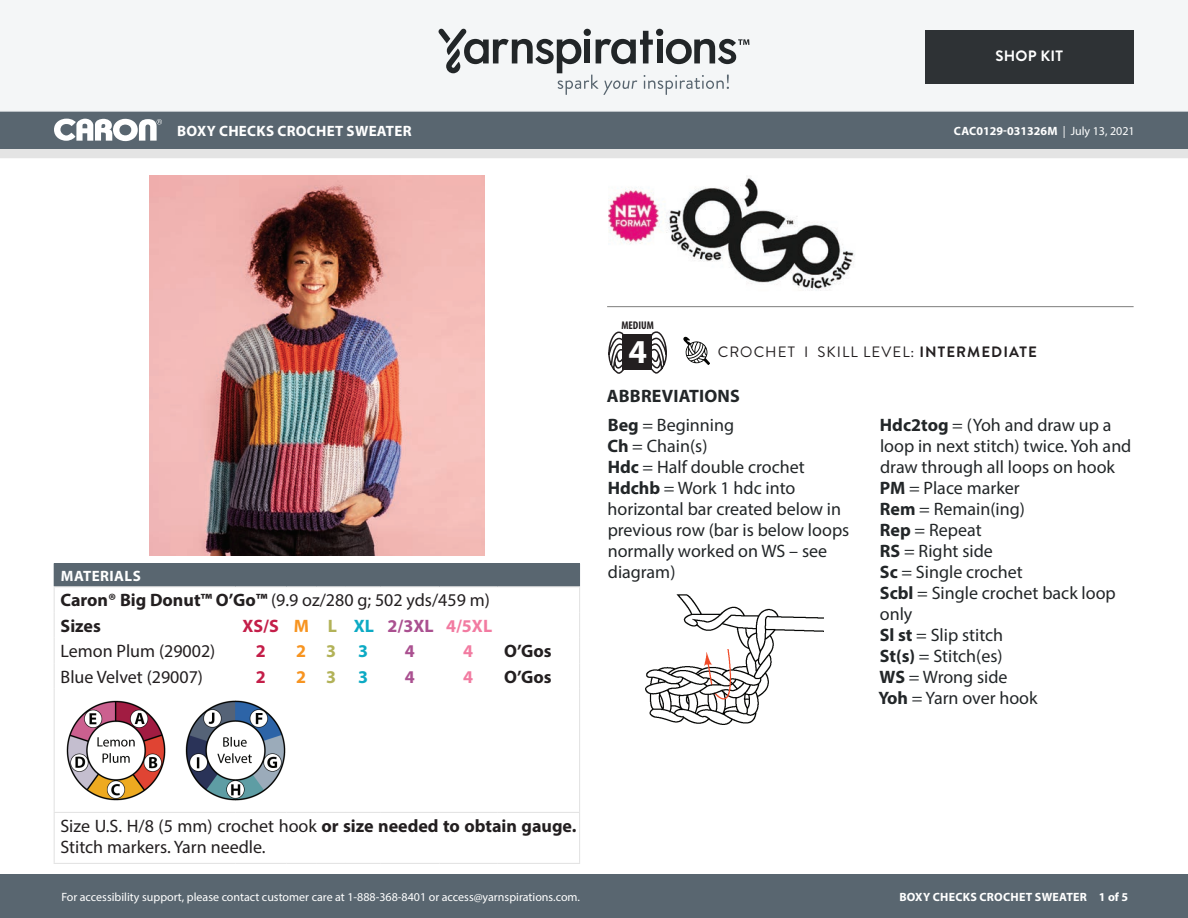
<style>
.page{position:relative;width:1188px;height:918px;background:#fff}
.page>*{position:absolute;margin:0;border:0;box-sizing:border-box;transform-origin:0 0}
.t1{font:700 33.6px "Myriad Pro";color:#fff}
.Abbreviations_-_With{font:18px/21px "Myriad Pro";color:#222628}
.Materials_-_Needle{font:18px/21px "Myriad Pro";color:#231f20}
.Materials_-_Brand{font:18px "Myriad Pro";color:#231f20}
.Material_-__Colors_i{font:18px "Myriad Pro";color:#231f20}
.Material_-__Colors_i-2{font:700 18px "Myriad Pro";color:#231f20}
.t2{font:700 18px "Myriad Pro";letter-spacing:.01em;color:#222628}
.Materials_-_Color_an{font:700 18px "Myriad Pro";color:#aa5090}
.Materials_-_Color_an-2{font:700 18px "Myriad Pro";color:#f27ba1}
.Materials_-_Color_an-3{font:700 18px "Myriad Pro";color:#c41e49}
.Materials_-_Color_an-4{font:700 18px "Myriad Pro";color:#0caac4}
.Materials_-_Color_an-5{font:700 18px "Myriad Pro";color:#f79420}
.Materials_-_Color_an-6{font:700 18px "Myriad Pro";color:#b2b258}
.Materials_-__Header{font:700 15px "Myriad Pro";letter-spacing:.02em;color:#fff}
.Type_of_pattern___Sk{font:15px "Brandon Grotesque";letter-spacing:.07em;color:#231f20}
.t3{font:700 15px "Brandon Grotesque";letter-spacing:.02em;color:#fff}
.t4{font:12px "Myriad Pro";color:#fff}
.t5{font:700 12px "Myriad Pro";letter-spacing:.02em;color:#fff}
.t6{font:700 12px "Myriad Pro";color:#fff}
.t7{font:700 condensed 11.25px "Myriad Pro";color:#231f20}
.s1{font-weight:400}
.s2{font-weight:700}
</style>
<div class="page">
<div style="left:0;top:875px;width:1188px;height:43px;background:#596670"></div>
<div style="left:0;top:149px;width:1188px;height:9px;background:#e4e4e4"></div>
<div style="left:0;top:111px;width:1188px;height:38px;background:#596670"></div>
<div style="left:0;top:0;width:1188px;height:112px;background:#f4f6f7"></div>
<svg style="left:438px;top:29px;width:311px;height:66px"></svg>
<div style="left:925px;top:30px;width:209px;height:54px;background:#2e3235"></div>
<svg style="left:683px;top:336px;width:27px;height:29px"></svg>
<svg style="left:608px;top:331px;width:16px;height:43px"></svg>
<svg style="left:651px;top:331px;width:16px;height:43px"></svg>
<div style="left:622px;top:334px;width:30px;height:36px;background:#231f20"></div>
<svg style="left:54px;top:119px;width:108px;height:22px"></svg>
<hr style="left:607px;top:306px;width:527px;height:1px;background:#7e7e7d">
<img style="left:149px;top:176px;width:336px;height:380px">
<div style="left:54px;top:564px;width:526px;height:23px;background:#596670"></div>
<hr style="left:54px;top:563px;width:182px;height:1px;background:#596670">
<hr style="left:236px;top:563px;width:50px;height:1px;background:#596670">
<hr style="left:286px;top:563px;width:31px;height:1px;background:#596670">
<svg style="left:317px;top:563px;width:29px;height:1px"></svg>
<hr style="left:346px;top:563px;width:35px;height:1px;background:#596670">
<hr style="left:381px;top:563px;width:58px;height:1px;background:#596670">
<hr style="left:439px;top:563px;width:59px;height:1px;background:#596670">
<hr style="left:498px;top:563px;width:82px;height:1px;background:#596670">
<hr style="left:54px;top:586px;width:182px;height:1px;background:#e4e4e4">
<hr style="left:236px;top:586px;width:50px;height:1px;background:#e4e4e4">
<hr style="left:286px;top:586px;width:31px;height:1px;background:#e4e4e4">
<svg style="left:317px;top:586px;width:29px;height:1px"></svg>
<hr style="left:346px;top:586px;width:35px;height:1px;background:#e4e4e4">
<hr style="left:381px;top:586px;width:58px;height:1px;background:#e4e4e4">
<hr style="left:439px;top:586px;width:59px;height:1px;background:#e4e4e4">
<hr style="left:498px;top:586px;width:82px;height:1px;background:#e4e4e4">
<svg style="left:54px;top:586px;width:1px;height:103px"></svg>
<hr style="left:54px;top:689px;width:1px;height:123px;background:#e4e4e4">
<svg style="left:579px;top:586px;width:1px;height:103px"></svg>
<hr style="left:579px;top:689px;width:1px;height:123px;background:#e4e4e4">
<hr style="left:54px;top:813px;width:1px;height:50px;background:#e4e4e4">
<hr style="left:54px;top:812px;width:182px;height:1px;background:#e4e4e4">
<hr style="left:236px;top:812px;width:50px;height:1px;background:#e4e4e4">
<hr style="left:286px;top:812px;width:31px;height:1px;background:#e4e4e4">
<svg style="left:317px;top:812px;width:29px;height:1px"></svg>
<hr style="left:346px;top:812px;width:35px;height:1px;background:#e4e4e4">
<hr style="left:381px;top:812px;width:58px;height:1px;background:#e4e4e4">
<hr style="left:439px;top:812px;width:59px;height:1px;background:#e4e4e4">
<hr style="left:498px;top:812px;width:82px;height:1px;background:#e4e4e4">
<hr style="left:54px;top:863px;width:182px;height:1px;background:#e4e4e4">
<hr style="left:236px;top:863px;width:50px;height:1px;background:#e4e4e4">
<hr style="left:286px;top:863px;width:31px;height:1px;background:#e4e4e4">
<svg style="left:317px;top:863px;width:29px;height:1px"></svg>
<hr style="left:346px;top:863px;width:35px;height:1px;background:#e4e4e4">
<hr style="left:381px;top:863px;width:58px;height:1px;background:#e4e4e4">
<hr style="left:439px;top:863px;width:59px;height:1px;background:#e4e4e4">
<hr style="left:498px;top:863px;width:82px;height:1px;background:#e4e4e4">
<hr style="left:579px;top:813px;width:1px;height:50px;background:#e4e4e4">
<img style="left:66px;top:700px;width:100px;height:101px">
<img style="left:185px;top:700px;width:101px;height:101px">
<img style="left:608px;top:176px;width:247px;height:115px">
<img style="left:645px;top:594px;width:178px;height:131px">
<p class="Materials_-__Header" style="left:177px;top:121px;width:236px">BOXY CHECKS CROCHET SWEATER</p>
<p class="t3" style="left:995px;top:46px;width:69px">SHOP KIT</p>
<p class="t6" style="left:954px;top:123px;width:182px">CAC0129-031326M <span class="s1">| July 13, 2021</span></p>
<p class="Materials_-__Header" style="left:61px;top:566px;width:81px">MATERIALS</p>
<p class="Materials_-_Brand" style="left:61px;top:589px;width:431px"><span class="s2">Caron® Big Donut™ O’Go™</span> (9.9 oz/280 g; 502 yds/459 m)</p>
<p class="Material_-__Colors_i-2" style="left:61px;top:614px;width:42px">Sizes</p>
<p class="Materials_-_Color_an-3" style="left:243px;top:614px;width:38px">XS/S</p>
<p class="Materials_-_Color_an-5" style="left:294px;top:614px;width:17px">M</p>
<p class="Materials_-_Color_an-6" style="left:328px;top:614px;width:11px">L</p>
<p class="Materials_-_Color_an-4" style="left:354px;top:614px;width:22px">XL</p>
<p class="Materials_-_Color_an" style="left:387px;top:614px;width:48px">2/3XL</p>
<p class="Materials_-_Color_an-2" style="left:446px;top:614px;width:48px">4/5XL</p>
<p class="Material_-__Colors_i" style="left:61px;top:640px;width:156px">Lemon Plum (29002)</p>
<p class="Materials_-_Color_an-3" style="left:256px;top:639px;width:11px">2</p>
<p class="Materials_-_Color_an-5" style="left:296px;top:639px;width:11px">2</p>
<p class="Materials_-_Color_an-6" style="left:326px;top:639px;width:11px">3</p>
<p class="Materials_-_Color_an-4" style="left:358px;top:639px;width:11px">3</p>
<p class="Materials_-_Color_an" style="left:405px;top:639px;width:11px">4</p>
<p class="Materials_-_Color_an-2" style="left:463px;top:639px;width:11px">4</p>
<p class="Material_-__Colors_i-2" style="left:504px;top:639px;width:49px">O’Gos</p>
<p class="Material_-__Colors_i" style="left:61px;top:666px;width:144px">Blue Velvet (29007)</p>
<p class="Materials_-_Color_an-3" style="left:256px;top:665px;width:11px">2</p>
<p class="Materials_-_Color_an-5" style="left:296px;top:665px;width:11px">2</p>
<p class="Materials_-_Color_an-6" style="left:326px;top:665px;width:11px">3</p>
<p class="Materials_-_Color_an-4" style="left:358px;top:665px;width:11px">3</p>
<p class="Materials_-_Color_an" style="left:405px;top:665px;width:11px">4</p>
<p class="Materials_-_Color_an-2" style="left:463px;top:665px;width:11px">4</p>
<p class="Material_-__Colors_i-2" style="left:504px;top:665px;width:49px">O’Gos</p>
<p class="t7" style="left:621px;top:319px;width:34px">MEDIUM</p>
<h1 class="t1" style="left:629px;top:330px;width:20px">4</h1>
<p class="Type_of_pattern___Sk" style="left:718px;top:341px;width:321px">CROCHET I SKILL LEVEL: <span class="s2">INTERMEDIATE</span></p>
<p class="t2" style="left:607px;top:385px;width:135px">ABBREVIATIONS</p>
<p class="Abbreviations_-_With" style="left:608px;top:414px;width:128px"><span class="s2">Beg</span> = Beginning</p>
<p class="Abbreviations_-_With" style="left:607px;top:435px;width:102px"><span class="s2">Ch</span> = Chain(s)</p>
<p class="Abbreviations_-_With" style="left:608px;top:456px;width:199px"><span class="s2">Hdc</span> = Half double crochet</p>
<p class="Abbreviations_-_With" style="left:608px;top:477px;width:243px"><span class="s2">Hdchb</span> = Work 1 hdc into horizontal bar created below in previous row (bar is below loops normally worked on WS – see diagram)</p>
<p class="Abbreviations_-_With" style="left:880px;top:414px;width:253px"><span class="s2">Hdc2tog</span> = (Yoh and draw up a loop in next stitch) twice. Yoh and draw through all loops on hook</p>
<p class="Abbreviations_-_With" style="left:880px;top:477px;width:141px"><span class="s2">PM</span> = Place marker</p>
<p class="Abbreviations_-_With" style="left:880px;top:498px;width:146px"><span class="s2">Rem</span> = Remain(ing)</p>
<p class="Abbreviations_-_With" style="left:880px;top:519px;width:103px"><span class="s2">Rep</span> = Repeat</p>
<p class="Abbreviations_-_With" style="left:880px;top:540px;width:114px"><span class="s2">RS</span> = Right side</p>
<p class="Abbreviations_-_With" style="left:880px;top:561px;width:145px"><span class="s2">Sc</span> = Single crochet</p>
<p class="Abbreviations_-_With" style="left:880px;top:582px;width:238px"><span class="s2">Scbl</span> = Single crochet back loop only</p>
<p class="Abbreviations_-_With" style="left:880px;top:624px;width:125px"><span class="s2">Sl st</span> = Slip stitch</p>
<p class="Abbreviations_-_With" style="left:880px;top:645px;width:124px"><span class="s2">St(s)</span> = Stitch(es)</p>
<p class="Abbreviations_-_With" style="left:880px;top:666px;width:129px"><span class="s2">WS</span> = Wrong side</p>
<p class="Abbreviations_-_With" style="left:878px;top:687px;width:161px"><span class="s2">Yoh</span> = Yarn over hook</p>
<p class="Materials_-_Needle" style="left:60px;top:815px;width:518px">Size U.S. H/8 (5 mm) crochet hook <span class="s2">or size needed to obtain gauge.<br></span>Stitch markers. Yarn needle.</p>
<p class="t4" style="left:61px;top:889px;width:520px">For accessibility support, please contact customer care at 1-888-368-8401 or access@yarnspirations.com.</p>
<p class="t5" style="left:899px;top:889px;width:230px">BOXY CHECKS CROCHET SWEATER 1 of 5</p>
</div>
